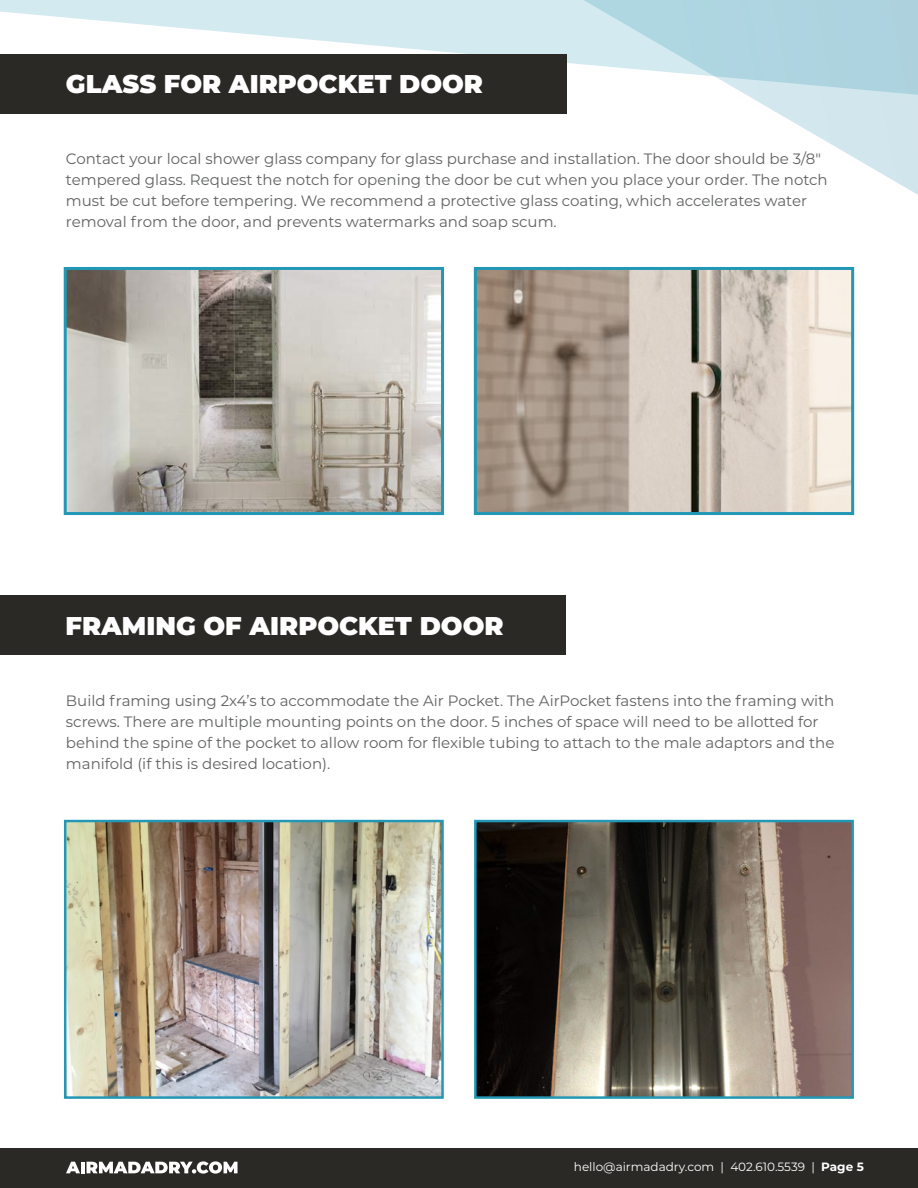
<style>
.page{position:relative;width:918px;height:1188px;background:#fff}
.page>*{position:absolute;margin:0;border:0;box-sizing:border-box;transform-origin:0 0}
.t1{font:900 25.65px "Montserrat";color:#fff}
.t2{font:15px/21px "Montserrat";color:#606161}
.t3{font:12px "Montserrat";color:#fff}
.s1{font-weight:700}
</style>
<div class="page">
<svg style="left:0;top:0;width:918px;height:462px"></svg>
<div style="left:0;top:54px;width:567px;height:60px;background:#2b2925"></div>
<div style="left:0;top:1148px;width:918px;height:40px;background:#2b2925"></div>
<svg style="left:66px;top:1162px;width:14px;height:11px"></svg>
<hr style="left:81px;top:1162px;width:4px;height:11px;background:#fff">
<svg style="left:87px;top:1161px;width:151px;height:13px"></svg>
<div style="left:0;top:595px;width:566px;height:60px;background:#2b2925"></div>
<img style="left:68px;top:271px;width:372px;height:240px">
<div style="left:64px;top:267px;width:380px;height:248px;border:3px solid #2298b6"></div>
<img style="left:478px;top:271px;width:372px;height:240px">
<div style="left:474px;top:267px;width:380px;height:248px;border:3px solid #2298b6"></div>
<img style="left:477px;top:823px;width:374px;height:273px">
<div style="left:474px;top:820px;width:380px;height:279px;border:2px solid #2298b6"></div>
<img style="left:67px;top:823px;width:374px;height:273px">
<div style="left:64px;top:820px;width:380px;height:279px;border:2px solid #2298b6"></div>
<h1 class="t1" style="left:66px;top:65px;width:419px">GLASS FOR AIRPOCKET DOOR</h1>
<p class="t2" style="left:66px;top:148px;width:763px">Contact your local shower glass company for glass purchase and installation. The door should be 3/8" tempered glass. Request the notch for opening the door be cut when you place your order. The notch must be cut before tempering. We recommend a protective glass coating, which accelerates water removal from the door, and prevents watermarks and soap scum.</p>
<h1 class="t1" style="left:66px;top:606px;width:440px">FRAMING OF AIRPOCKET DOOR</h1>
<p class="t2" style="left:66px;top:690px;width:770px">Build framing using 2x4’s to accommodate the Air Pocket. The AirPocket fastens into the framing with screws. There are multiple mounting points on the door. 5 inches of space will need to be allotted for behind the spine of the pocket to allow room for flexible tubing to attach to the male adaptors and the manifold (if this is desired location).</p>
<p class="t3" style="left:574px;top:1159px;width:291px">hello@airmadadry.com | 402.610.5539 | <span class="s1">Page 5</span></p>
</div>
